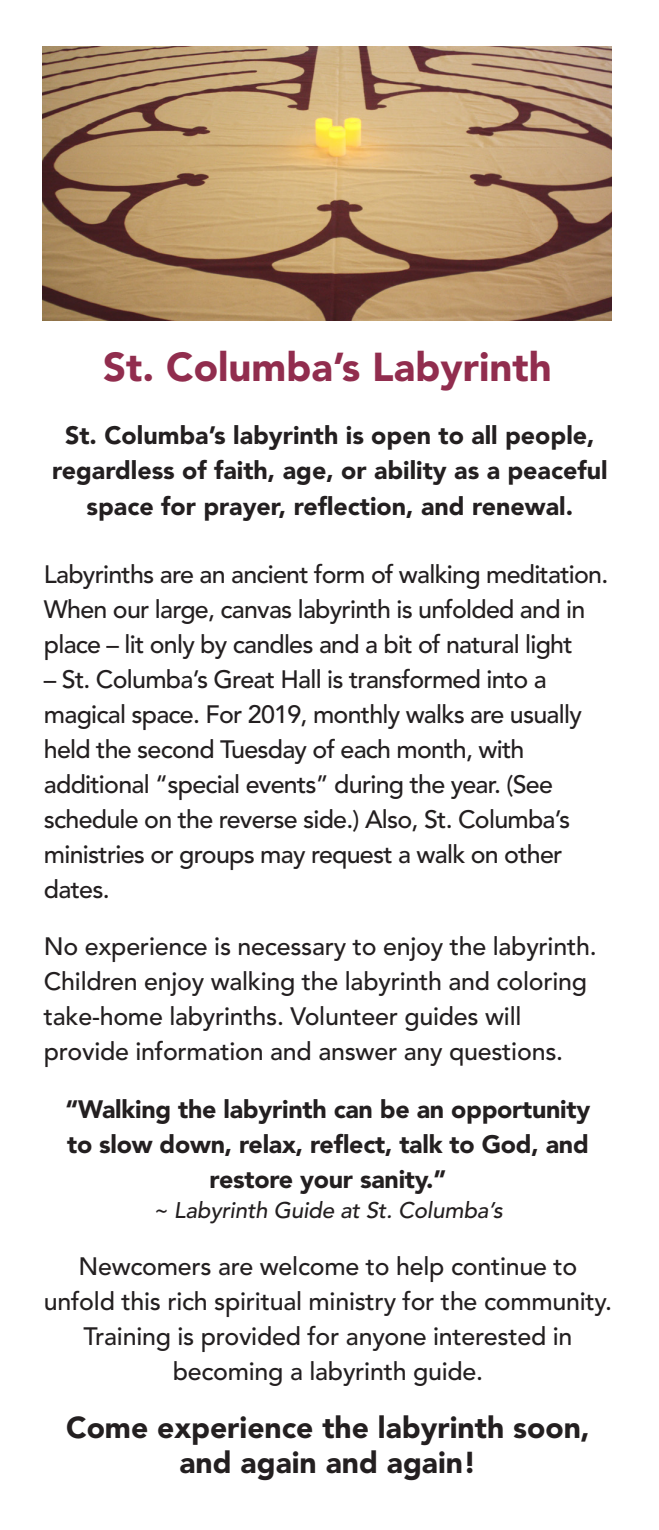
<style>
.page{position:relative;width:659px;height:1530px;background:#fff}
.page>*{position:absolute;margin:0;border:0;box-sizing:border-box;transform-origin:0 0}
.t1{font:900 40px "Avenir LT Std";color:#912d4e}
.t2{font:900 30px/35px "Avenir LT Std";color:#231f20;text-align:center}
.t3{font:500 25px/35px "Avenir LT Std";letter-spacing:-.03em;color:#231f20}
.t4{font:500 25px/35px "Avenir LT Std";letter-spacing:-.01em;color:#231f20}
.t5{font:900 25px/35.5px "Avenir LT Std";color:#231f20;text-align:center}
.t6{font:italic 500 22.5px "Avenir LT Std";letter-spacing:-.01em;color:#231f20}
</style>
<div class="page">
<img style="left:43px;top:46px;width:568px;height:274px">
<p class="t1" style="left:103px;top:342px;width:450px">St. Columba’s Labyrinth</p>
<p class="t5" style="left:52px;top:418px;width:557px">St. Columba’s labyrinth is open to all people, regardless of faith, age, or ability as a peaceful space for prayer, reflection, and renewal.</p>
<p class="t3" style="left:44px;top:557px;width:565px">Labyrinths are an ancient form of walking meditation.<br>When our large, canvas labyrinth is unfolded and in place – lit only by candles and a bit of natural light</p>
<p class="t3" style="left:44px;top:662px;width:539px">– St. Columba’s Great Hall is transformed into a magical space. For 2019, monthly walks are usually held the second Tuesday of each month, with additional “special events” during the year. (See schedule on the reverse side.) Also, St. Columba’s ministries or groups may request a walk on other dates.</p>
<p class="t4" style="left:44px;top:929px;width:554px">No experience is necessary to enjoy the labyrinth.<br>Children enjoy walking the labyrinth and coloring take-home labyrinths. Volunteer guides will provide information and answer any questions.</p>
<p class="t5" style="left:65px;top:1091px;width:526px">“Walking the labyrinth can be an opportunity to slow down, relax, reflect, talk to God, and restore your sanity.”</p>
<p class="t6" style="left:153px;top:1197px;width:351px">~ Labyrinth Guide at St. Columba’s</p>
<p class="t4" style="left:44px;top:1249px;width:569px;text-align:center">Newcomers are welcome to help continue to unfold this rich spiritual ministry for the community.<br>Training is provided for anyone interested in becoming a labyrinth guide.</p>
<p class="t2" style="left:66px;top:1409px;width:525px">Come experience the labyrinth soon, and again and again!</p>
</div>
